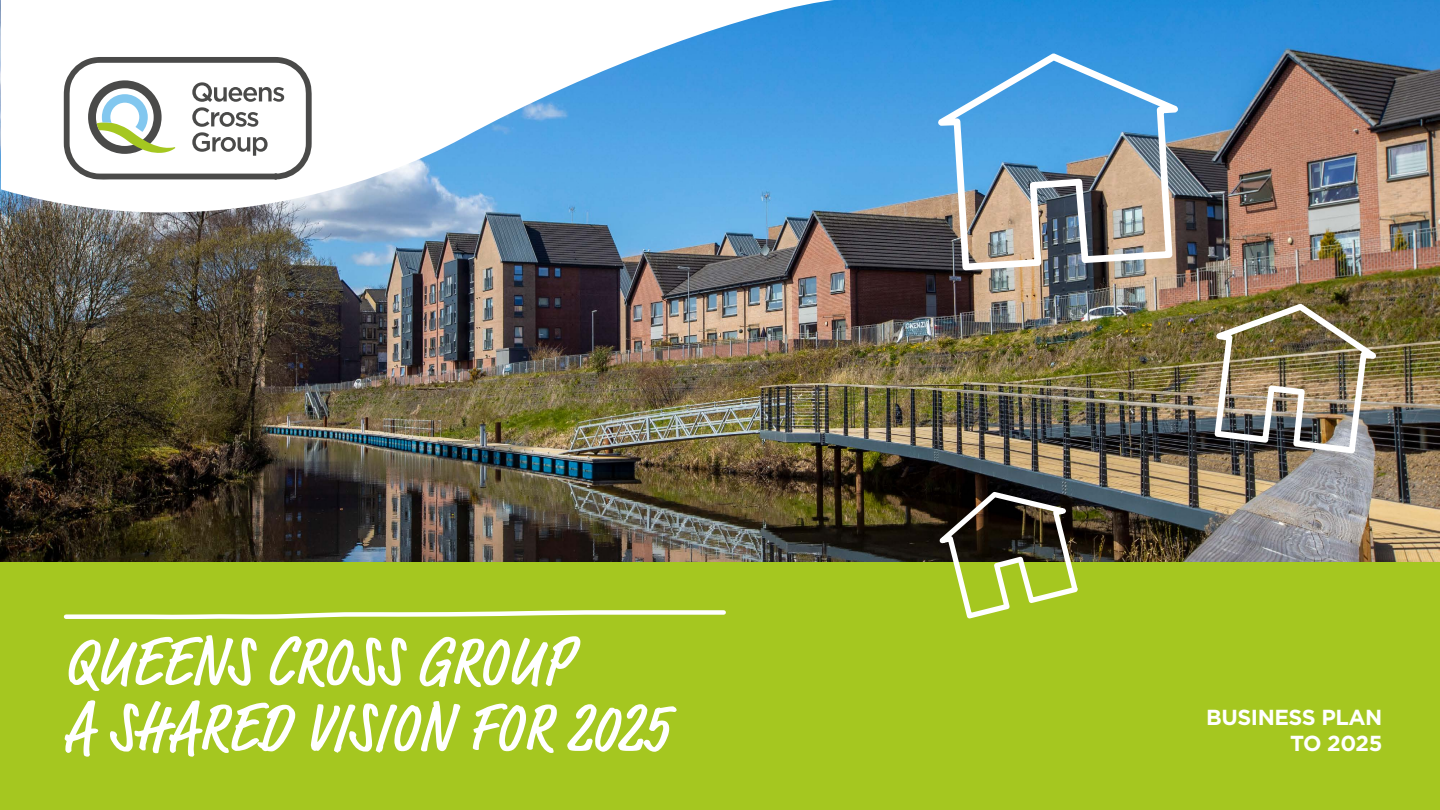
<style>
.page{position:relative;width:1440px;height:810px;background:#fff}
.page>*{position:absolute;margin:0;border:0;box-sizing:border-box;transform-origin:0 0}
.t1{font:500 condensed 70.5px/65.8px "Market Pro";letter-spacing:.01em;color:#fff}
.t2{font:700 21.75px/26.1px "Gotham";letter-spacing:-.02em;color:#fff;text-align:right}
.t3{font:700 21px/25.2px "Gotham";color:#fff;text-align:right}
</style>
<div class="page">
<img style="left:0;top:0;width:1440px;height:562px">
<div style="left:0;top:562px;width:1440px;height:248px;background:#a5c720"></div>
<svg style="left:2px;top:0;width:837px;height:226px"></svg>
<img style="left:938px;top:53px;width:240px;height:217px">
<svg style="left:939px;top:492px;width:139px;height:127px"></svg>
<img style="left:1214px;top:304px;width:162px;height:149px">
<svg style="left:63px;top:610px;width:663px;height:10px"></svg>
<div style="left:49px;top:51px;width:267px;height:134px;background:#fff"></div>
<svg style="left:63px;top:57px;width:249px;height:122px"></svg>
<p class="t1" style="left:64px;top:631px;width:605px">QUEENS CROSS GROUP<br>A SHARED VISION FOR 2025</p>
<p class="t2" style="left:1206px;top:703px;width:178px">BUSINESS PLAN<br>TO 2025</p>
<p class="t3" style="left:1207px;top:704px;width:177px">BUSINESS PLAN<br>2020-2025</p>
</div>
